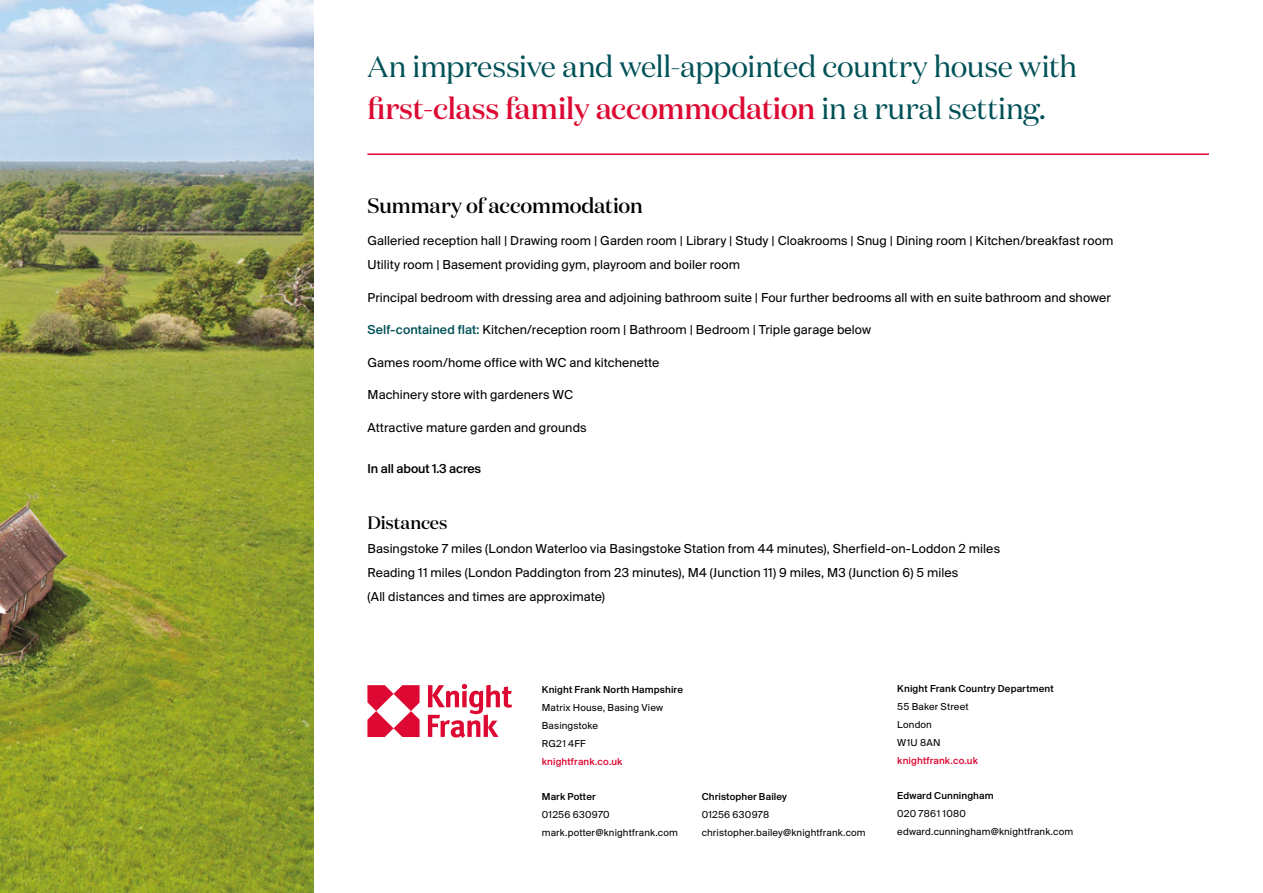
<style>
.page{position:relative;width:1263px;height:893px;background:#fff}
.page>*{position:absolute;margin:0;border:0;box-sizing:border-box;transform-origin:0 0}
.t1{font:30px/42px "Domaine Disp";letter-spacing:-.01em;color:#005157}
.t2{font:500 21px "Domaine Disp";letter-spacing:-.01em;color:#000}
.t3{font:500 18px "Domaine Disp";color:#000}
.t4{font:13.5px/24px "Suisse BP Intl";letter-spacing:.005em;color:#000}
.t5{font:500 13.5px "Suisse BP Intl";letter-spacing:-.01em;color:#000}
.t6{font:10.5px/18px "Suisse BP Intl";letter-spacing:.015em;color:#000}
.t7{font:500 10.5px "Suisse BP Intl";letter-spacing:.015em;color:#000}
.t8{font:500 10.5px "Suisse BP Intl";letter-spacing:.015em;color:#dd0932}
.s1{font-weight:500;color:#dd0932}
.s2{font-weight:500;color:#005157}
</style>
<div class="page">
<img style="left:0;top:0;width:313px;height:893px">
<svg style="left:367px;top:684px;width:145px;height:54px"></svg>
<hr style="left:367px;top:153px;width:842px;height:2px;background:#dd0932">
<h1 class="t1" style="left:367px;top:46px;width:711px">An impressive and well-appointed country house with <span class="s1">first-class family accommodation</span> in a rural setting.</h1>
<h2 class="t2" style="left:367px;top:192px;width:277px">Summary of accommodation</h2>
<p class="t4" style="left:367px;top:228px;width:747px">Galleried reception hall | Drawing room | Garden room | Library | Study | Cloakrooms | Snug | Dining room | Kitchen/breakfast room<br>Utility room | Basement providing gym, playroom and boiler room</p>
<p class="t4" style="left:367px;top:285px;width:745px">Principal bedroom with dressing area and adjoining bathroom suite | Four further bedrooms all with en suite bathroom and shower</p>
<p class="t4" style="left:367px;top:317px;width:505px"><span class="s2">Self-contained flat:</span> Kitchen/reception room | Bathroom | Bedroom | Triple garage below</p>
<p class="t4" style="left:367px;top:350px;width:293px">Games room/home office with WC and kitchenette</p>
<p class="t4" style="left:367px;top:382px;width:207px">Machinery store with gardeners WC</p>
<p class="t4" style="left:367px;top:415px;width:221px">Attractive mature garden and grounds</p>
<p class="t5" style="left:367px;top:461px;width:115px">In all about 1.3 acres</p>
<h3 class="t3" style="left:367px;top:511px;width:82px">Distances</h3>
<p class="t4" style="left:367px;top:536px;width:634px">Basingstoke 7 miles (London Waterloo via Basingstoke Station from 44 minutes), Sherfield-on-Loddon 2 miles<br>Reading 11 miles (London Paddington from 23 minutes), M4 (Junction 11) 9 miles, M3 (Junction 6) 5 miles<br>(All distances and times are approximate)</p>
<p class="t7" style="left:542px;top:683px;width:143px">Knight Frank North Hampshire</p>
<p class="t6" style="left:542px;top:698px;width:123px">Matrix House, Basing View<br>Basingstoke<br>RG21 4FF</p>
<p class="t8" style="left:542px;top:755px;width:82px">knightfrank.co.uk</p>
<p class="t7" style="left:542px;top:790px;width:55px">Mark Potter</p>
<p class="t6" style="left:542px;top:805px;width:138px">01256 630970 mark.potter@knightfrank.com</p>
<p class="t7" style="left:702px;top:790px;width:87px">Christopher Bailey</p>
<p class="t6" style="left:702px;top:805px;width:166px">01256 630978 christopher.bailey@knightfrank.com</p>
<p class="t7" style="left:897px;top:683px;width:158px">Knight Frank Country Department</p>
<p class="t6" style="left:897px;top:698px;width:73px">55 Baker Street<br>London<br>W1U 8AN</p>
<p class="t8" style="left:897px;top:755px;width:82px">knightfrank.co.uk</p>
<p class="t7" style="left:897px;top:790px;width:98px">Edward Cunningham</p>
<p class="t6" style="left:897px;top:805px;width:177px">020 7861 1080 edward.cunningham@knightfrank.com</p>
</div>
